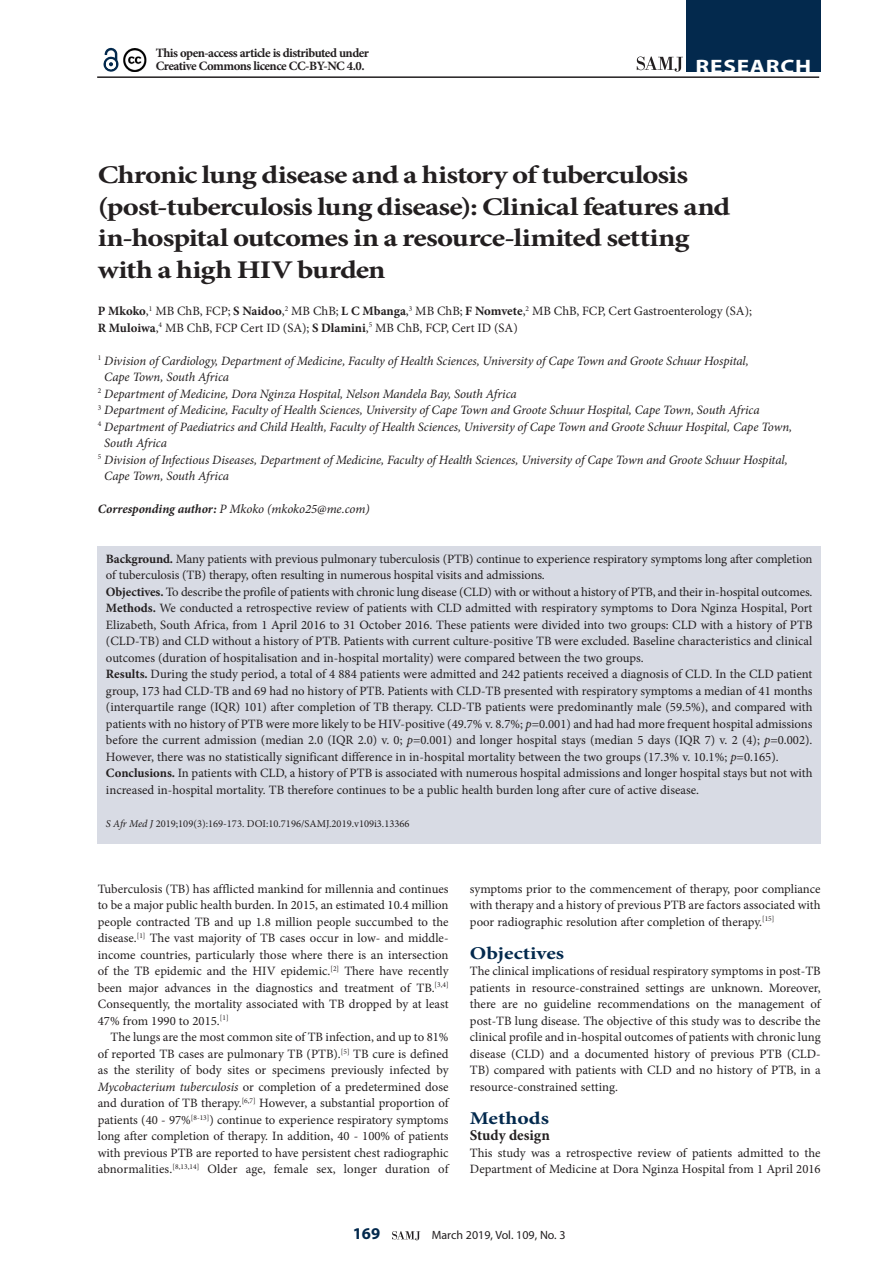
<style>
.page{position:relative;width:893px;height:1263px;background:#fff}
.page>*{position:absolute;margin:0;border:0;box-sizing:border-box;transform-origin:0 0}
.A_HEAD{font:700 25.5px/31.5px "Minion Pro";letter-spacing:-.025em;color:#231f20;scale:1.2 1}
.t1{font:700 19.5px "Myriad Pro";letter-spacing:.03em;color:#fff;scale:1.2 1}
.B_HEAD{font:700 18px "Minion Pro";color:#03294d;scale:1.2 1}
.t2{font:700 16.5px "Myriad Pro";color:#03294d}
.C_HEAD{font:700 15px "Minion Pro";color:#231f20}
.BODY_TEXT_1ST_PARAGR{font:12.75px/16.5px "Minion Pro";letter-spacing:-.005em;color:#231f20;text-align:justify}
.BODY_TEXT_INDENT{font:12.75px/16.5px "Minion Pro";color:#231f20;text-align:justify}
.AUTHORS_DETAILS{font:italic 12.75px/16.5px "Minion Pro";letter-spacing:-.01em;color:#231f20}
.AUTHORS_NAME{font:12.75px/16.5px "Minion Pro";color:#231f20}
.BODY_TEXT_1ST_PARAGR-2{font:700 12.75px/13.5px "Minion Pro";letter-spacing:-.04em;color:#231f20}
.CORRESPONDING_AUTHOR{font:italic 12.75px "Minion Pro";letter-spacing:-.005em;color:#231f20}
.t3{font:12px "Myriad Pro";color:#231f20}
.CITELINE{font:10.5px "Minion Pro";color:#231f20}
.s1{font-weight:700}
.s2{font-style:italic}
</style>
<div class="page">
<svg style="left:392px;top:1231px;width:28px;height:9px"></svg>
<hr style="left:97px;top:76px;width:722px;height:2px;background:#231f20">
<div style="left:686px;top:0;width:135px;height:72px;background:#03294d"></div>
<svg style="left:637px;top:57px;width:46px;height:15px"></svg>
<svg style="left:103px;top:47px;width:16px;height:25px"></svg>
<img style="left:123px;top:48px;width:24px;height:23px">
<div style="left:97px;top:546px;width:724px;height:297px;background:#d8dbe4"></div>
<p class="BODY_TEXT_1ST_PARAGR-2" style="left:156px;top:46px;width:215px">This open-access article is distributed under<br>Creative Commons licence CC-BY-NC 4.0.</p>
<h2 class="t1" style="left:696px;top:54px;width:98px">RESEARCH</h2>
<h1 class="A_HEAD" style="left:98px;top:159px;width:529px">Chronic lung disease and a history of tuberculosis (post-tuberculosis lung disease): Clinical features and in-hospital outcomes in a resource-limited setting with a high HIV burden</h1>
<p class="AUTHORS_NAME" style="left:98px;top:303px;width:656px"><span class="s1">P Mkoko</span>,<sup>1</sup> MB ChB, FCP; <span class="s1">S Naidoo</span>,<sup>2</sup> MB ChB; <span class="s1">L C Mbanga</span>,<sup>3</sup> MB ChB; <span class="s1">F Nomvete</span>,<sup>2</sup> MB ChB, FCP, Cert Gastroenterology (SA);<br><span class="s1">R Muloiwa</span>,<sup>4</sup> MB ChB, FCP Cert ID (SA); <span class="s1">S Dlamini</span>,<sup>5</sup> MB ChB, FCP, Cert ID (SA)</p>
<p class="AUTHORS_DETAILS" style="left:104px;top:352px;width:646px;text-indent:-6px"><sup>1</sup> Division of Cardiology, Department of Medicine, Faculty of Health Sciences, University of Cape Town and Groote Schuur Hospital,<br>Cape Town, South Africa</p>
<p class="AUTHORS_DETAILS" style="left:98px;top:385px;width:420px"><sup>2</sup> Department of Medicine, Dora Nginza Hospital, Nelson Mandela Bay, South Africa</p>
<p class="AUTHORS_DETAILS" style="left:98px;top:402px;width:663px"><sup>3</sup> Department of Medicine, Faculty of Health Sciences, University of Cape Town and Groote Schuur Hospital, Cape Town, South Africa</p>
<p class="AUTHORS_DETAILS" style="left:104px;top:418px;width:689px;text-indent:-6px"><sup>4</sup> Department of Paediatrics and Child Health, Faculty of Health Sciences, University of Cape Town and Groote Schuur Hospital, Cape Town,<br>South Africa</p>
<p class="AUTHORS_DETAILS" style="left:104px;top:451px;width:685px;text-indent:-6px"><sup>5</sup> Division of Infectious Diseases, Department of Medicine, Faculty of Health Sciences, University of Cape Town and Groote Schuur Hospital,<br>Cape Town, South Africa</p>
<p class="CORRESPONDING_AUTHOR" style="left:98px;top:500px;width:273px"><span class="s1">Corresponding author:</span> P Mkoko (mkoko25@me.com)</p>
<p class="BODY_TEXT_1ST_PARAGR" style="left:106px;top:550px;width:708px"><span class="s1">Background.</span> Many patients with previous pulmonary tuberculosis (PTB) continue to experience respiratory symptoms long after completion of tuberculosis (TB) therapy, often resulting in numerous hospital visits and admissions.</p>
<p class="BODY_TEXT_1ST_PARAGR" style="left:106px;top:583px;width:708px"><span class="s1">Objectives.</span> To describe the profile of patients with chronic lung disease (CLD) with or without a history of PTB, and their in-hospital outcomes.</p>
<p class="BODY_TEXT_1ST_PARAGR" style="left:106px;top:600px;width:708px"><span class="s1">Methods.</span> We conducted a retrospective review of patients with CLD admitted with respiratory symptoms to Dora Nginza Hospital, Port Elizabeth, South Africa, from 1 April 2016 to 31 October 2016. These patients were divided into two groups: CLD with a history of PTB (CLD-TB) and CLD without a history of PTB. Patients with current culture-positive TB were excluded. Baseline characteristics and clinical outcomes (duration of hospitalisation and in-hospital mortality) were compared between the two groups.</p>
<p class="BODY_TEXT_1ST_PARAGR" style="left:106px;top:666px;width:708px"><span class="s1">Results.</span> During the study period, a total of 4 884 patients were admitted and 242 patients received a diagnosis of CLD. In the CLD patient group, 173 had CLD-TB and 69 had no history of PTB. Patients with CLD-TB presented with respiratory symptoms a median of 41 months (interquartile range (IQR) 101) after completion of TB therapy. CLD-TB patients were predominantly male (59.5%), and compared with patients with no history of PTB were more likely to be HIV-positive (49.7% v. 8.7%; <span class="s2">p</span>=0.001) and had had more frequent hospital admissions before the current admission (median 2.0 (IQR 2.0) v. 0; <span class="s2">p</span>=0.001) and longer hospital stays (median 5 days (IQR 7) v. 2 (4); <span class="s2">p</span>=0.002).<br>However, there was no statistically significant difference in in-hospital mortality between the two groups (17.3% v. 10.1%; <span class="s2">p</span>=0.165).</p>
<p class="BODY_TEXT_1ST_PARAGR" style="left:106px;top:765px;width:708px"><span class="s1">Conclusions.</span> In patients with CLD, a history of PTB is associated with numerous hospital admissions and longer hospital stays but not with increased in-hospital mortality. TB therefore continues to be a public health burden long after cure of active disease.</p>
<p class="CITELINE" style="left:106px;top:816px;width:305px"><span class="s2">S Afr Med J</span> 2019;109(3):169-173. DOI:10.7196/SAMJ.2019.v109i3.13366</p>
<p class="BODY_TEXT_1ST_PARAGR" style="left:98px;top:880px;width:352px">Tuberculosis (TB) has afflicted mankind for millennia and continues to be a major public health burden. In 2015, an estimated 10.4 million people contracted TB and up 1.8 million people succumbed to the disease.<sup>[1]</sup> The vast majority of TB cases occur in low- and middle&shy;income countries, particularly those where there is an intersection of the TB epidemic and the HIV epidemic.<sup>[2]</sup> There have recently been major advances in the diagnostics and treatment of TB.<sup>[3,4] </sup>Consequently, the mortality associated with TB dropped by at least 47% from 1990 to 2015.<sup>[1]</sup></p>
<p class="BODY_TEXT_INDENT" style="left:98px;top:1029px;width:352px;text-indent:13px">The lungs are the most common site of TB infection, and up to 81% of reported TB cases are pulmonary TB (PTB).<sup>[5]</sup> TB cure is defined as the sterility of body sites or specimens previously infected by <span class="s2">Mycobacterium tuberculosis</span> or completion of a predetermined dose and duration of TB therapy.<sup>[6,7]</sup> However, a substantial proportion of patients (40 - 97%<sup>[8-13]</sup>) continue to experience respiratory symptoms long after completion of therapy. In addition, 40 - 100% of patients with previous PTB are reported to have persistent chest radiographic abnormalities.<sup>[8,13,14]</sup> Older age, female sex, longer duration of</p>
<p class="BODY_TEXT_INDENT" style="left:470px;top:880px;width:352px">symptoms prior to the commencement of therapy, poor compliance with therapy and a history of previous PTB are factors associated with poor radiographic resolution after completion of therapy.<sup>[15]</sup></p>
<h2 class="B_HEAD" style="left:470px;top:940px;width:80px">Objectives</h2>
<p class="BODY_TEXT_1ST_PARAGR" style="left:470px;top:963px;width:352px">The clinical implications of residual respiratory symptoms in post-TB patients in resource-constrained settings are unknown. Moreover, there are no guideline recommendations on the management of post-TB lung disease. The objective of this study was to describe the clinical profile and in-hospital outcomes of patients with chronic lung disease (CLD) and a documented history of previous PTB (CLD-TB) compared with patients with CLD and no history of PTB, in a resource-constrained setting.</p>
<h2 class="B_HEAD" style="left:470px;top:1105px;width:67px">Methods</h2>
<h3 class="C_HEAD" style="left:470px;top:1125px;width:82px">Study design</h3>
<p class="BODY_TEXT_1ST_PARAGR" style="left:470px;top:1144px;width:352px">This study was a retrospective review of patients admitted to the<br>Department of Medicine at Dora Nginza Hospital from 1 April 2016</p>
<p class="t2" style="left:353px;top:1223px;width:29px">169</p>
<p class="t3" style="left:432px;top:1228px;width:135px">March 2019, Vol. 109, No. 3</p>
</div>
